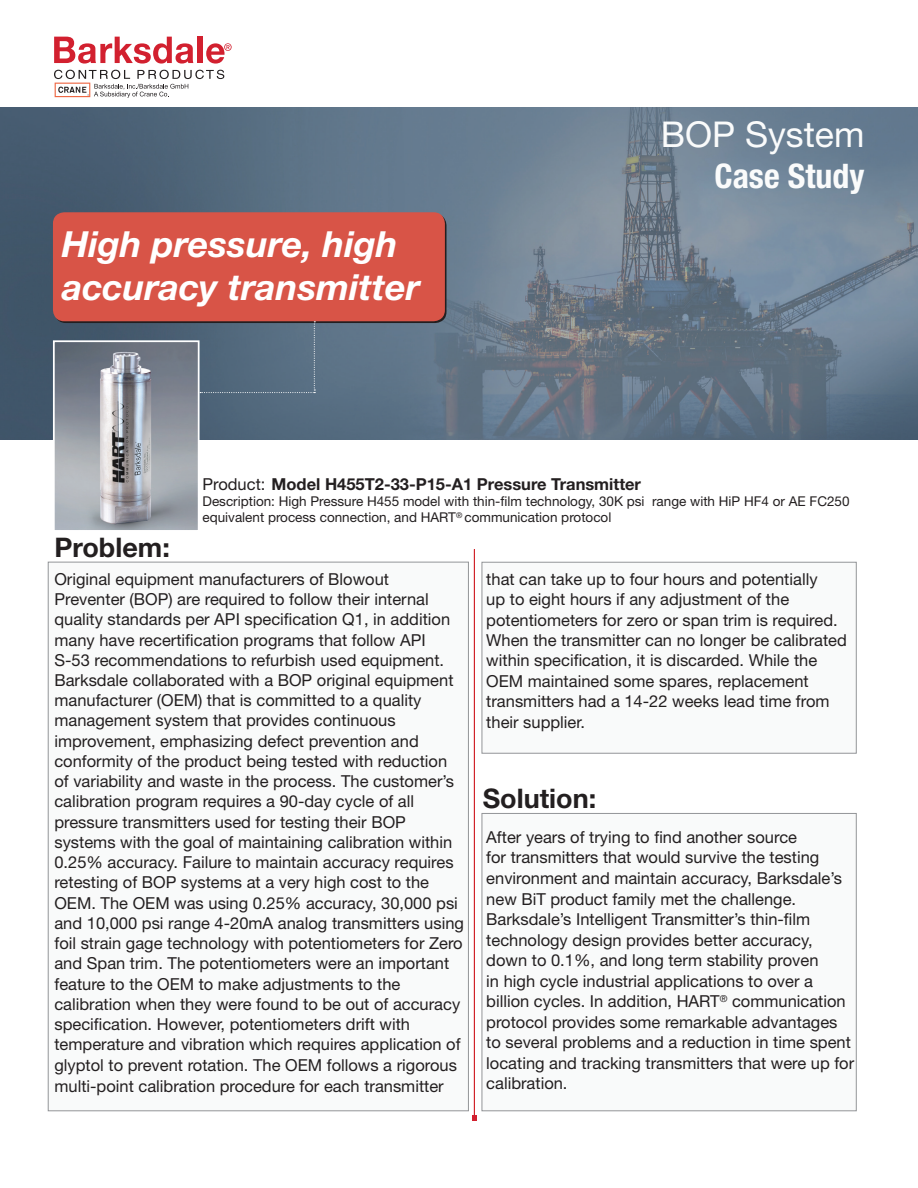
<style>
.page{position:relative;width:918px;height:1188px;background:#fff}
.page>*{position:absolute;margin:0;border:0;box-sizing:border-box;transform-origin:0 0}
.t1{font:italic 700 36px/43.2px "Helvetica Neue";color:#fff}
.t2{font:35.55px "Helvetica Neue";color:#fafbfb}
.t3{font:700 condensed 33.9px "Helvetica Neue";color:#fafbfb}
.t4{font:700 27px "Helvetica Neue";color:#231f20}
.t5{font:16.5px/20.2px "Helvetica Neue";color:#231f20}
.t6{font:700 16.5px "Helvetica Neue";color:#231f20}
.t7{font:13.5px/16.2px "Helvetica Neue";color:#231f20}
.s1{font-weight:400}
</style>
<div class="page">
<div style="left:48px;top:562px;width:421px;height:549px;background:#f9fafa;border:1px solid #939598"></div>
<div style="left:482px;top:562px;width:375px;height:191px;background:#f9fafa;border:1px solid #939598"></div>
<div style="left:482px;top:813px;width:375px;height:298px;background:#f9fafa;border:1px solid #939598"></div>
<img style="left:0;top:107px;width:918px;height:332px">
<svg style="left:54px;top:37px;width:139px;height:27px"></svg>
<div style="left:198px;top:37px;width:5px;height:26px;background:#d2202f"></div>
<svg style="left:54px;top:70px;width:170px;height:28px"></svg>
<svg style="left:206px;top:43px;width:26px;height:21px"></svg>
<div style="left:53px;top:212px;width:392px;height:109px;background:#d85447;border-radius:11px"></div>
<img style="left:56px;top:343px;width:141px;height:186px">
<div style="left:53px;top:340px;width:147px;height:192px;border:2px solid #fff"></div>
<svg style="left:472px;top:549px;width:5px;height:571px"></svg>
<svg style="left:200px;top:321px;width:115px;height:72px;background:#556a7d"></svg>
<h1 class="t1" style="left:62px;top:221px;width:360px">High pressure, high accuracy transmitter</h1>
<h2 class="t2" style="left:661px;top:113px;width:205px">BOP System</h2>
<h3 class="t3" style="left:714px;top:155px;width:151px">Case Study</h3>
<h3 class="t4" style="left:54px;top:531px;width:117px">Problem:</h3>
<p class="t6" style="left:202px;top:474px;width:440px"><span class="s1">Product:</span> Model H455T2-33-P15-A1 Pressure Transmitter</p>
<p class="t7" style="left:202px;top:493px;width:649px">Description: High Pressure H455 model with thin-film technology, 30K psi range with HiP HF4 or AE FC250 equivalent process connection, and HART<sup>®</sup> communication protocol</p>
<p class="t5" style="left:54px;top:569px;width:411px">Original equipment manufacturers of Blowout<br>Preventer (BOP) are required to follow their internal quality standards per API specification Q1, in addition many have recertification programs that follow API S-53 recommendations to refurbish used equipment.<br>Barksdale collaborated with a BOP original equipment manufacturer (OEM) that is committed to a quality management system that provides continuous improvement, emphasizing defect prevention and conformity of the product being tested with reduction of variability and waste in the process. The customer’s calibration program requires a 90-day cycle of all pressure transmitters used for testing their BOP systems with the goal of maintaining calibration within 0.25% accuracy. Failure to maintain accuracy requires retesting of BOP systems at a very high cost to the OEM. The OEM was using 0.25% accuracy, 30,000 psi and 10,000 psi range 4-20mA analog transmitters using foil strain gage technology with potentiometers for Zero and Span trim. The potentiometers were an important feature to the OEM to make adjustments to the calibration when they were found to be out of accuracy specification. However, potentiometers drift with temperature and vibration which requires application of glyptol to prevent rotation. The OEM follows a rigorous multi-point calibration procedure for each transmitter</p>
<p class="t5" style="left:486px;top:568px;width:362px">that can take up to four hours and potentially<br>up to eight hours if any adjustment of the potentiometers for zero or span trim is required.<br>When the transmitter can no longer be calibrated within specification, it is discarded. While the OEM maintained some spares, replacement transmitters had a 14-22 weeks lead time from their supplier.</p>
<h3 class="t4" style="left:483px;top:782px;width:115px">Solution:</h3>
<p class="t5" style="left:486px;top:826px;width:369px">After years of trying to find another source<br>for transmitters that would survive the testing environment and maintain accuracy, Barksdale’s new BiT product family met the challenge.<br>Barksdale’s Intelligent Transmitter’s thin-film technology design provides better accuracy, down to 0.1%, and long term stability proven<br>in high cycle industrial applications to over a billion cycles. In addition, HART<sup>®</sup> communication protocol provides some remarkable advantages to several problems and a reduction in time spent locating and tracking transmitters that were up for calibration.</p>
</div>
